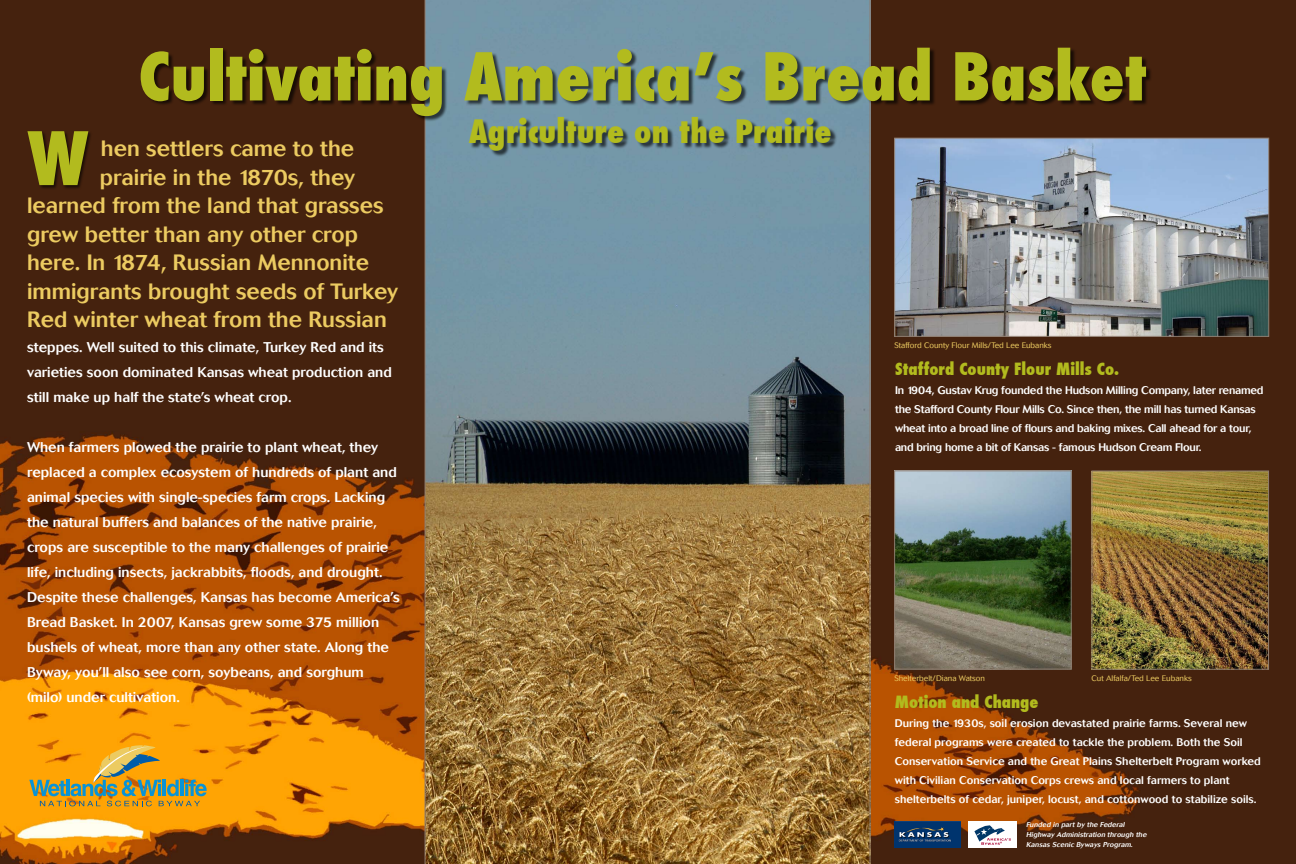
<style>
.page{position:relative;width:1296px;height:864px;background:#fff}
.page>*{position:absolute;margin:0;border:0;box-sizing:border-box;transform-origin:0 0}
.t1{font:800 condensed 71.5px "Futura";color:#b2bb1e}
.t2{font:800 condensed 64px "Futura";color:#b2bb1e}
.t3{font:800 condensed 31.5px "Futura";letter-spacing:.005em;color:#b2bb1e}
.t4{font:500 22px "Cosmos";color:#eccb61}
.t5{font:800 condensed 16.5px "Futura";color:#b2bb1e}
.t6{font:500 14px/25px "Cosmos";color:#fff}
.t7{font:500 11px/19px "Cosmos";color:#fff}
.t8{font:500 11px/19px "Cosmos";letter-spacing:-.02em;color:#fff}
.t9{font:300 8px "Cosmos";color:#eccb61}
.t10{font:italic 500 7px/10.2px "Cosmos";color:#fff}
</style>
<div class="page">
<img style="left:0;top:0;width:1296px;height:864px">
<svg style="left:29px;top:745px;width:178px;height:61px;background:#cc9e31"></svg>
<div style="left:27px;top:131px;width:196px;height:137px;background:#000;opacity:.65"></div>
<svg style="left:425px;top:0;width:445px;height:864px;background:#827c64"></svg>
<div style="left:141px;top:48px;width:1155px;height:119px;background:#000;opacity:.65"></div>
<img style="left:896px;top:140px;width:371px;height:195px">
<div style="left:894px;top:138px;width:375px;height:199px;border:1px solid #8f7c6e"></div>
<img style="left:896px;top:473px;width:173px;height:194px">
<div style="left:894px;top:471px;width:177px;height:198px;border:1px solid #8f7c6e"></div>
<img style="left:1094px;top:473px;width:173px;height:195px">
<div style="left:1092px;top:471px;width:177px;height:199px;border:1px solid #8f7c6e"></div>
<div style="left:470px;top:118px;width:453px;height:58px;background:#000;opacity:.65"></div>
<img style="left:894px;top:822px;width:67px;height:26px">
<div style="left:968px;top:822px;width:49px;height:26px;background:#fff"></div>
<svg style="left:974px;top:825px;width:37px;height:20px"></svg>
<h2 class="t2" style="left:138px;top:33px;width:1010px">Cultivating America’s Bread Basket</h2>
<h3 class="t3" style="left:469px;top:110px;width:365px">Agriculture on the Prairie</h3>
<h1 class="t1" style="left:27px;top:110px;width:62px">W</h1>
<h3 class="t4" style="left:101px;top:136px;width:255px">hen settlers came to the</h3>
<h3 class="t4" style="left:100px;top:164px;width:257px">prairie in the 1870s, they</h3>
<h3 class="t4" style="left:27px;top:193px;width:358px">learned from the land that grasses</h3>
<h3 class="t4" style="left:27px;top:221px;width:332px">grew better than any other crop</h3>
<h3 class="t4" style="left:27px;top:250px;width:343px">here. In 1874, Russian Mennonite</h3>
<h3 class="t4" style="left:27px;top:278px;width:373px">immigrants brought seeds of Turkey</h3>
<h3 class="t4" style="left:27px;top:307px;width:361px">Red winter wheat from the Russian</h3>
<p class="t6" style="left:27px;top:335px;width:366px">steppes. Well suited to this climate, Turkey Red and its varieties soon dominated Kansas wheat production and still make up half the state’s wheat crop.</p>
<p class="t6" style="left:27px;top:435px;width:374px">When farmers plowed the prairie to plant wheat, they replaced a complex ecosystem of hundreds of plant and animal species with single-species farm crops. Lacking the natural buffers and balances of the native prairie, crops are susceptible to the many challenges of prairie life, including insects, jackrabbits, floods, and drought.<br>Despite these challenges, Kansas has become America’s Bread Basket. In 2007, Kansas grew some 375 million bushels of wheat, more than any other state. Along the Byway, you’ll also see corn, soybeans, and sorghum (milo) under cultivation.</p>
<p class="t9" style="left:894px;top:341px;width:159px">Stafford County Flour Mills/Ted Lee Eubanks</p>
<p class="t5" style="left:895px;top:358px;width:226px">Stafford County Flour Mills Co.</p>
<p class="t8" style="left:895px;top:381px;width:370px">In 1904, Gustav Krug founded the Hudson Milling Company, later renamed the Stafford County Flour Mills Co. Since then, the mill has turned Kansas wheat into a broad line of flours and baking mixes. Call ahead for a tour, and bring home a bit of Kansas - famous Hudson Cream Flour.</p>
<p class="t9" style="left:894px;top:674px;width:92px">Shelterbelt/Diana Watson</p>
<p class="t9" style="left:1092px;top:674px;width:102px">Cut Alfalfa/Ted Lee Eubanks</p>
<p class="t5" style="left:895px;top:690px;width:145px">Motion and Change</p>
<p class="t7" style="left:895px;top:714px;width:368px">During the 1930s, soil erosion devastated prairie farms. Several new federal programs were created to tackle the problem. Both the Soil Conservation Service and the Great Plains Shelterbelt Program worked with Civilian Conservation Corps crews and local farmers to plant shelterbelts of cedar, juniper, locust, and cottonwood to stabilize soils.</p>
<p class="t10" style="left:1026px;top:819px;width:124px">Funded in part by the Federal<br>Highway Administration through the<br>Kansas Scenic Byways Program.</p>
</div>
